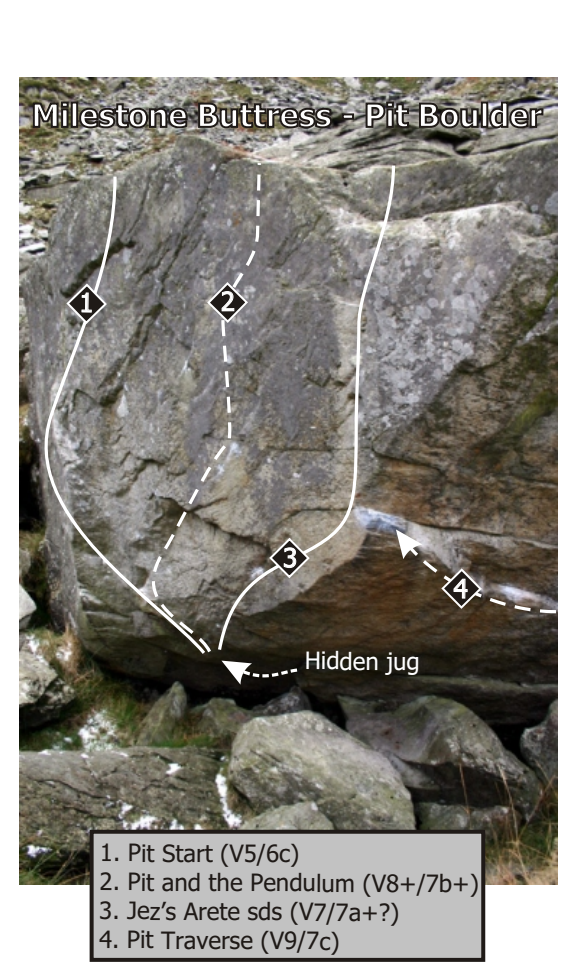
<style>
.page{position:relative;width:576px;height:964px;background:#fff}
.page>*{position:absolute;margin:0;border:0;box-sizing:border-box;transform-origin:0 0}
.t1{font:700 32px "Tahoma";color:#fff}
.t2{font:26px "Tahoma";color:#fff}
.t3{font:24px "Tahoma";letter-spacing:-.005em;color:#1f1a17}
.t4{font:24px "Tahoma";letter-spacing:-.005em;color:#fff}
</style>
<div class="page">
<img style="left:20px;top:78px;width:537px;height:806px">
<svg style="left:263px;top:162px;width:134px;height:491px"></svg>
<svg style="left:127px;top:160px;width:136px;height:496px"></svg>
<svg style="left:19px;top:173px;width:189px;height:484px"></svg>
<svg style="left:540px;top:609px;width:16px;height:4px"></svg>
<svg style="left:514px;top:605px;width:17px;height:6px"></svg>
<svg style="left:490px;top:598px;width:16px;height:8px"></svg>
<svg style="left:206px;top:281px;width:43px;height:43px"></svg>
<svg style="left:268px;top:536px;width:43px;height:44px"></svg>
<svg style="left:396px;top:529px;width:87px;height:81px"></svg>
<svg style="left:221px;top:661px;width:76px;height:24px"></svg>
<div style="left:90px;top:830px;width:395px;height:132px;background:#c2c2c2;border:4px solid #1f1a17"></div>
<svg style="left:65px;top:282px;width:43px;height:43px"></svg>
<h1 class="t1" style="left:31px;top:102px;width:513px">Milestone Buttress - Pit Boulder</h1>
<p class="t2" style="left:221px;top:291px;width:16px">2</p>
<p class="t2" style="left:283px;top:547px;width:16px">3</p>
<p class="t4" style="left:305px;top:651px;width:117px">Hidden jug</p>
<p class="t2" style="left:454px;top:578px;width:16px">4</p>
<p class="t3" style="left:100px;top:844px;width:201px">1. Pit Start (V5/6c)</p>
<p class="t3" style="left:100px;top:873px;width:381px">2. Pit and the Pendulum (V8+/7b+)</p>
<p class="t3" style="left:99px;top:902px;width:302px">3. Jez’s Arete sds (V7/7a+?)</p>
<p class="t3" style="left:99px;top:931px;width:242px">4. Pit Traverse (V9/7c)</p>
</div>
